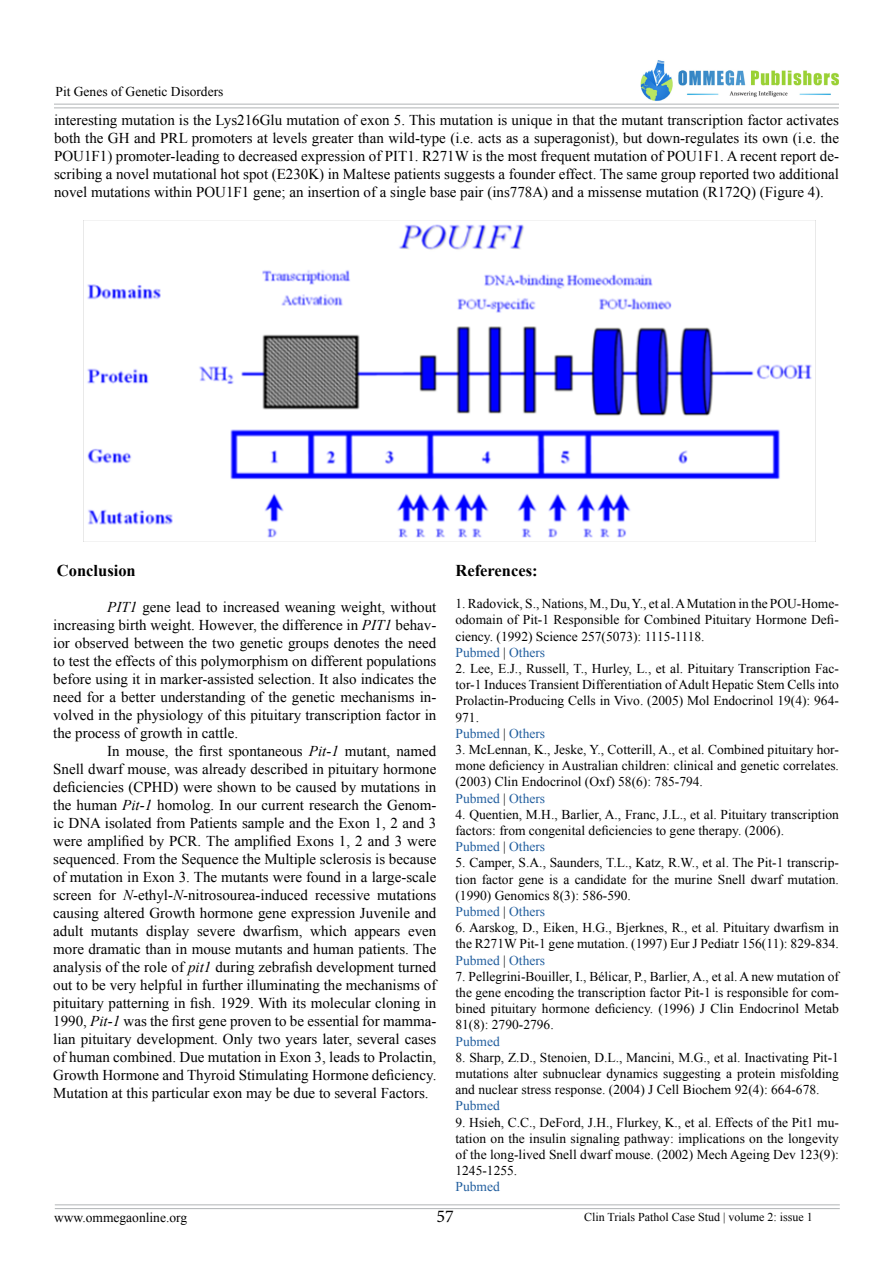
<style>
.page{position:relative;width:893px;height:1263px;background:#fff}
.page>*{position:absolute;margin:0;border:0;box-sizing:border-box;transform-origin:0 0}
.t1{font:18px "Minion Pro";color:#000}
.t2{font:700 16.5px "Times New Roman";color:#000}
.t3{font:15px/18px "Times New Roman";color:#000;text-align:justify}
.t4{font:13.5px/16.2px "Times New Roman";color:#000}
.t5{font:13.5px "Times New Roman";color:#215e9e}
.t6{font:12px "Times New Roman";color:#000}
.s1{font-style:italic}
.s2{color:#215e9e}
</style>
<div class="page">
<hr style="left:54px;top:104px;width:785px;height:1px;background:#b1b4b6">
<hr style="left:54px;top:107px;width:785px;height:1px;background:#b1b4b6">
<hr style="left:55px;top:1204px;width:785px;height:1px;background:#b1b4b6">
<hr style="left:55px;top:1208px;width:785px;height:1px;background:#b1b4b6">
<img style="left:640px;top:60px;width:199px;height:41px">
<img style="left:83px;top:220px;width:733px;height:322px">
<p class="t4" style="left:55px;top:82px;width:169px">Pit Genes of Genetic Disorders</p>
<p class="t3" style="left:54px;top:110px;width:786px">interesting mutation is the Lys216Glu mutation of exon 5. This mutation is unique in that the mutant transcription factor activates both the GH and PRL promoters at levels greater than wild-type (i.e. acts as a superagonist), but down-regulates its own (i.e. the POU1F1) promoter-leading to decreased expression of PIT1. R271W is the most frequent mutation of POU1F1. A recent report de&shy;scribing a novel mutational hot spot (E230K) in Maltese patients suggests a founder effect. The same group reported two additional novel mutations within POU1F1 gene; an insertion of a single base pair (ins778A) and a missense mutation (R172Q) (Figure 4).</p>
<p class="t2" style="left:57px;top:558px;width:80px">Conclusion</p>
<p class="t3" style="left:53px;top:597px;width:385px;text-indent:54px"><span class="s1">PIT1</span> gene lead to increased weaning weight, without increasing birth weight. However, the difference in <span class="s1">PIT1</span> behav&shy;ior observed between the two genetic groups denotes the need to test the effects of this polymorphism on different populations before using it in marker-assisted selection. It also indicates the need for a better understanding of the genetic mechanisms in&shy;volved in the physiology of this pituitary transcription factor in the process of growth in cattle.</p>
<p class="t3" style="left:53px;top:741px;width:385px;text-indent:54px">In mouse, the first spontaneous <span class="s1">Pit-1</span> mutant, named Snell dwarf mouse, was already described in pituitary hormone deficiencies (CPHD) were shown to be caused by mutations in the human <span class="s1">Pit-1</span> homolog. In our current research the Genom&shy;ic DNA isolated from Patients sample and the Exon 1, 2 and 3 were amplified by PCR. The amplified Exons 1, 2 and 3 were sequenced. From the Sequence the Multiple sclerosis is because of mutation in Exon 3. The mutants were found in a large-scale screen for <span class="s1">N</span>-ethyl-<span class="s1">N</span>-nitrosourea-induced recessive mutations causing altered Growth hormone gene expression Juvenile and adult mutants display severe dwarfism, which appears even more dramatic than in mouse mutants and human patients. The analysis of the role of <span class="s1">pit1</span> during zebrafish development turned out to be very helpful in further illuminating the mechanisms of pituitary patterning in fish. 1929. With its molecular cloning in 1990, <span class="s1">Pit-1</span> was the first gene proven to be essential for mamma&shy;lian pituitary development. Only two years later, several cases of human combined. Due mutation in Exon 3, leads to Prolactin, Growth Hormone and Thyroid Stimulating Hormone deficiency.<br>Mutation at this particular exon may be due to several Factors.</p>
<p class="t2" style="left:455px;top:558px;width:84px">References:</p>
<p class="t4" style="left:455px;top:595px;width:385px">1. Radovick, S., Nations, M., Du, Y., et al. A Mutation in the POU-Home&shy;odomain of Pit-1 Responsible for Combined Pituitary Hormone Defi&shy;ciency. (1992) Science 257(5073): 1115-1118.<br><span class="s2">Pubmed</span> | <span class="s2">Others</span></p>
<p class="t4" style="left:455px;top:660px;width:385px">2. Lee, E.J., Russell, T., Hurley, L., et al. Pituitary Transcription Fac&shy;tor-1 Induces Transient Differentiation of Adult Hepatic Stem Cells into Prolactin-Producing Cells in Vivo. (2005) Mol Endocrinol 19(4): 964- 971.<br><span class="s2">Pubmed</span> | <span class="s2">Others</span></p>
<p class="t4" style="left:455px;top:741px;width:385px">3. McLennan, K., Jeske, Y., Cotterill, A., et al. Combined pituitary hor&shy;mone deficiency in Australian children: clinical and genetic correlates. (2003) Clin Endocrinol (Oxf) 58(6): 785-794.<br><span class="s2">Pubmed</span> | <span class="s2">Others</span></p>
<p class="t4" style="left:455px;top:806px;width:385px">4. Quentien, M.H., Barlier, A., Franc, J.L., et al. Pituitary transcription factors: from congenital deficiencies to gene therapy. (2006).<br><span class="s2">Pubmed</span> | <span class="s2">Others</span></p>
<p class="t4" style="left:455px;top:854px;width:385px">5. Camper, S.A., Saunders, T.L., Katz, R.W., et al. The Pit-1 transcrip&shy;tion factor gene is a candidate for the murine Snell dwarf mutation. (1990) Genomics 8(3): 586-590.<br><span class="s2">Pubmed</span> | <span class="s2">Others</span></p>
<p class="t4" style="left:455px;top:919px;width:385px;text-align:justify">6. Aarskog, D., Eiken, H.G., Bjerknes, R., et al. Pituitary dwarfism in the R271W Pit-1 gene mutation. (1997) Eur J Pediatr 156(11): 829-834.<br><span class="s2">Pubmed</span> | <span class="s2">Others</span></p>
<p class="t4" style="left:455px;top:968px;width:385px;text-align:justify">7. Pellegrini-Bouiller, I., Bélicar, P., Barlier, A., et al. A new mutation of the gene encoding the transcription factor Pit-1 is responsible for com&shy;bined pituitary hormone deficiency. (1996) J Clin Endocrinol Metab 81(8): 2790-2796.</p>
<p class="t5" style="left:455px;top:1031px;width:46px">Pubmed</p>
<p class="t4" style="left:455px;top:1049px;width:385px;text-align:justify">8. Sharp, Z.D., Stenoien, D.L., Mancini, M.G., et al. Inactivating Pit-1 mutations alter subnuclear dynamics suggesting a protein misfolding and nuclear stress response. (2004) J Cell Biochem 92(4): 664-678.</p>
<p class="t5" style="left:455px;top:1096px;width:46px">Pubmed</p>
<p class="t4" style="left:455px;top:1113px;width:385px;text-align:justify">9. Hsieh, C.C., DeFord, J.H., Flurkey, K., et al. Effects of the Pit1 mu&shy;tation on the insulin signaling pathway: implications on the longevity of the long-lived Snell dwarf mouse. (2002) Mech Ageing Dev 123(9):<br>1245-1255.</p>
<p class="t5" style="left:455px;top:1177px;width:46px">Pubmed</p>
<p class="t4" style="left:54px;top:1208px;width:135px">www.ommegaonline.org</p>
<p class="t1" style="left:436px;top:1204px;width:19px">57</p>
<p class="t6" style="left:584px;top:1208px;width:230px">Clin Trials Pathol Case Stud | volume 2: issue 1</p>
</div>
